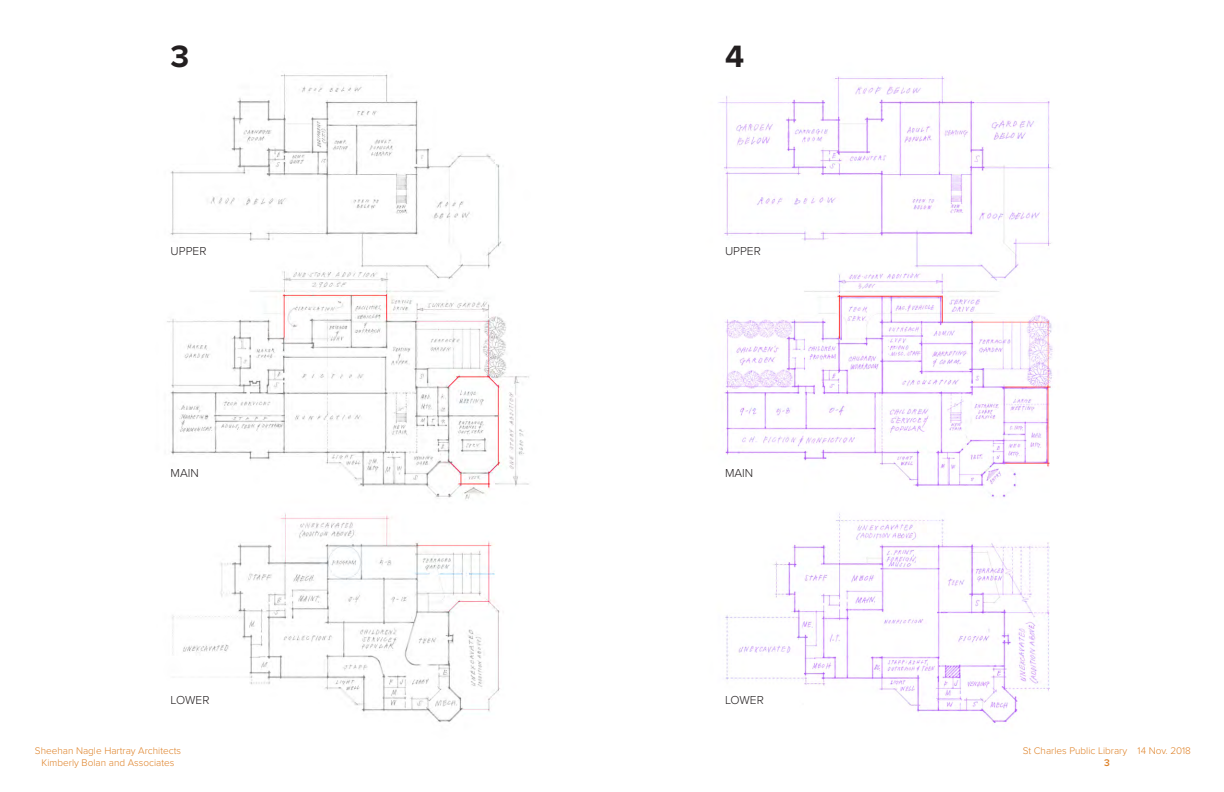
<style>
.page{position:relative;width:1224px;height:792px;background:#fff}
.page>*{position:absolute;margin:0;border:0;box-sizing:border-box;transform-origin:0 0}
.Table{font:700 32px "Proxima Nova";color:#231f20}
.Table-2{font:300 12px "Proxima Nova";color:#231f20}
.t1{font:300 10px/12px "Proxima Nova";color:#de8025;text-align:center}
.t2{font:600 10px "Proxima Nova";color:#de8025}
</style>
<div class="page">
<img style="left:167px;top:74px;width:362px;height:648px">
<img style="left:718px;top:76px;width:335px;height:648px">
<p class="Table" style="left:171px;top:33px;width:20px">3</p>
<p class="Table" style="left:725px;top:33px;width:21px">4</p>
<p class="Table-2" style="left:171px;top:242px;width:37px">UPPER</p>
<p class="Table-2" style="left:725px;top:242px;width:37px">UPPER</p>
<p class="Table-2" style="left:171px;top:464px;width:30px">MAIN</p>
<p class="Table-2" style="left:725px;top:464px;width:30px">MAIN</p>
<p class="Table-2" style="left:171px;top:691px;width:40px">LOWER</p>
<p class="Table-2" style="left:725px;top:691px;width:40px">LOWER</p>
<p class="t1" style="left:35px;top:744px;width:148px">Sheehan Nagle Hartray Architects<br>Kimberly Bolan and Associates</p>
<p class="t1" style="left:1023px;top:744px;width:170px">St Charles Public Library 14 Nov. 2018</p>
<p class="t2" style="left:1104px;top:755px;width:7px">3</p>
</div>
